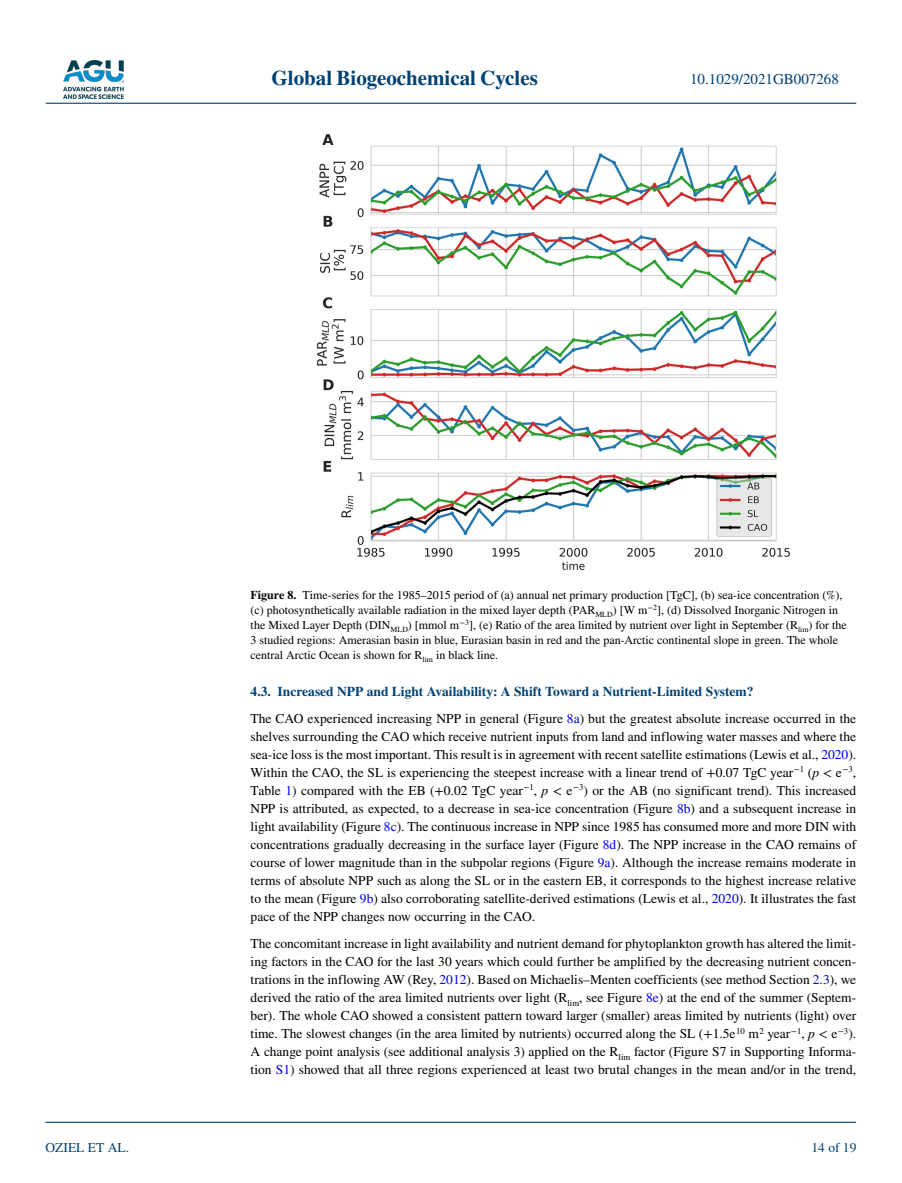
<style>
.page{position:relative;width:902px;height:1183px;background:#fff}
.page>*{position:absolute;margin:0;border:0;box-sizing:border-box;transform-origin:0 0}
.t1{font:700 21px "STIX";color:#004174}
.t2{font:15px "STIX";color:#004174}
.t3{font:13.5px/18px "STIX";color:#000;text-align:justify}
.t4{font:13.5px "STIX";color:#004174}
.t5{font:12px/15px "STIX";color:#000}
.s1{font-weight:700}
.s2{font-weight:700;color:#004174}
.s3{color:#00f}
.s4{font-style:italic}
</style>
<div class="page">
<img style="left:63px;top:60px;width:60px;height:39px">
<hr style="left:46px;top:103px;width:810px;height:1px;background:#004174">
<hr style="left:45px;top:1121px;width:810px;height:1px;background:#004174">
<img style="left:316px;top:134px;width:474px;height:436px">
<h1 class="t1" style="left:271px;top:66px;width:268px">Global Biogeochemical Cycles</h1>
<p class="t2" style="left:690px;top:69px;width:150px">10.1029/2021GB007268</p>
<p class="t4" style="left:45px;top:1138px;width:85px">OZIEL ET AL.</p>
<p class="t5" style="left:250px;top:587px;width:597px"><span class="s1">Figure 8.</span> Time-series for the 1985–2015 period of (a) annual net primary production [TgC], (b) sea-ice concentration (%), (c) photosynthetically available radiation in the mixed layer depth (PAR<sub>MLD</sub>) [W m<sup>−2</sup>], (d) Dissolved Inorganic Nitrogen in the Mixed Layer Depth (DIN<sub>MLD</sub>) [mmol m<sup>−3</sup>], (e) Ratio of the area limited by nutrient over light in September (R<sub>lim</sub>) for the 3 studied regions: Amerasian basin in blue, Eurasian basin in red and the pan-Arctic continental slope in green. The whole central Arctic Ocean is shown for R<sub>lim</sub> in black line.</p>
<p class="t3" style="left:250px;top:678px;width:607px;line-height:27px"><span class="s2">4.3. Increased NPP and Light Availability: A Shift Toward a Nutrient-Limited System?<br></span>The CAO experienced increasing NPP in general (Figure <span class="s3">8a</span>) but the greatest absolute increase occurred in the</p>
<p class="t3" style="left:250px;top:728px;width:607px">shelves surrounding the CAO which receive nutrient inputs from land and inflowing water masses and where the sea-ice loss is the most important. This result is in agreement with recent satellite estimations (Lewis et al., <span class="s3">2020</span>).<br>Within the CAO, the SL is experiencing the steepest increase with a linear trend of +0.07 TgC year<sup>−1</sup> (<span class="s4">p</span> &lt; e<sup>−3</sup>, Table <span class="s3">1</span>) compared with the EB (+0.02 TgC year<sup>−1</sup>, <span class="s4">p</span> &lt; e<sup>−3</sup>) or the AB (no significant trend). This increased NPP is attributed, as expected, to a decrease in sea-ice concentration (Figure <span class="s3">8b</span>) and a subsequent increase in light availability (Figure <span class="s3">8c</span>). The continuous increase in NPP since 1985 has consumed more and more DIN with concentrations gradually decreasing in the surface layer (Figure <span class="s3">8d</span>). The NPP increase in the CAO remains of course of lower magnitude than in the subpolar regions (Figure <span class="s3">9a</span>). Although the increase remains moderate in terms of absolute NPP such as along the SL or in the eastern EB, it corresponds to the highest increase relative to the mean (Figure <span class="s3">9b</span>) also corroborating satellite-derived estimations (Lewis et al., <span class="s3">2020</span>). It illustrates the fast pace of the NPP changes now occurring in the CAO.</p>
<p class="t3" style="left:250px;top:935px;width:607px">The concomitant increase in light availability and nutrient demand for phytoplankton growth has altered the limit&shy;ing factors in the CAO for the last 30 years which could further be amplified by the decreasing nutrient concen&shy;trations in the inflowing AW (Rey, <span class="s3">2012</span>). Based on Michaelis–Menten coefficients (see method Section <span class="s3">2.3</span>), we derived the ratio of the area limited nutrients over light (R<sub>lim</sub>, see Figure <span class="s3">8e</span>) at the end of the summer (Septem&shy;ber). The whole CAO showed a consistent pattern toward larger (smaller) areas limited by nutrients (light) over time. The slowest changes (in the area limited by nutrients) occurred along the SL (+1.5e<sup>10</sup> m<sup>2</sup> year<sup>−1</sup>, <span class="s4">p</span> &lt; e<sup>−3</sup>).<br>A change point analysis (see additional analysis 3) applied on the R<sub>lim</sub> factor (Figure S7 in Supporting Informa&shy;tion <span class="s3">S1</span>) showed that all three regions experienced at least two brutal changes in the mean and/or in the trend,</p>
<p class="t4" style="left:811px;top:1138px;width:46px">14 of 19</p>
</div>
